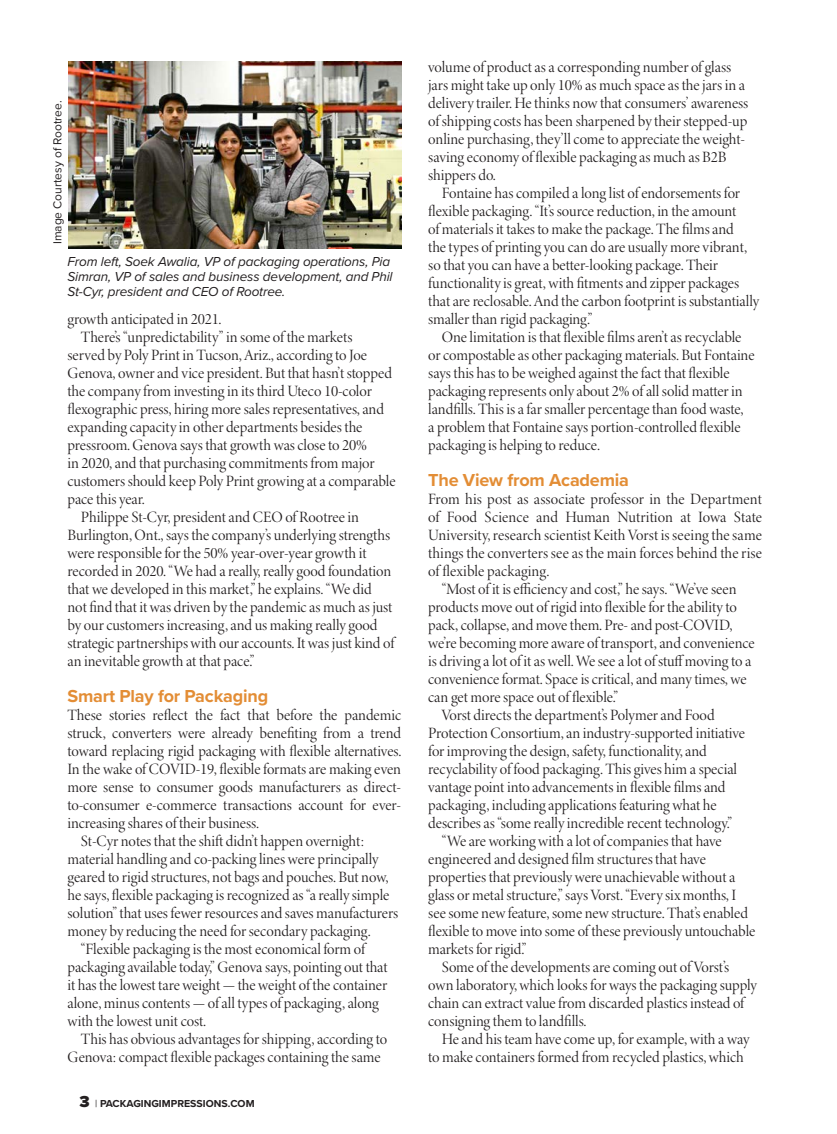
<style>
.page{position:relative;width:837px;height:1134px;background:#fff}
.page>*{position:absolute;margin:0;border:0;box-sizing:border-box;transform-origin:0 0}
.PKI_Feature_SubHead{font:700 18px "Proxima Nova";letter-spacing:-.01em;color:#e38d35}
.PKI_Feature_Body{font:15.75px/18px "Minion 3 Display";letter-spacing:-.005em;color:#231f20}
.PKI_Feature_ParaNoIn{font:15.75px/18px "Minion 3 Display";color:#231f20;text-align:justify}
.t1{font:italic 13.5px/15px "Proxima Nova";letter-spacing:-.01em;color:#231f20}
.t2{font:12px "Proxima Nova";color:#231f20}
.t3{font:700 10.5px "Proxima Nova";color:#231f20}
.s1{font-weight:900;font-size:16.5px}
.s2{font-weight:400}
</style>
<div class="page">
<img style="left:69px;top:62px;width:333px;height:186px">
<p class="t2" style="left:48px;top:244px;width:145px;rotate:-90deg">Image Courtesy of Rootree.</p>
<p class="t1" style="left:68px;top:253px;width:327px">From left, Soek Awalia, VP of packaging operations, Pia<br>Simran, VP of sales and business development, and Phil<br>St-Cyr, president and CEO of Rootree.</p>
<p class="PKI_Feature_Body" style="left:68px;top:310px;width:155px">growth anticipated in 2021.</p>
<p class="PKI_Feature_Body" style="left:68px;top:328px;width:330px;text-indent:13px">There’s “unpredictability” in some of the markets<br>served by Poly Print in Tucson, Ariz., according to Joe Genova, owner and vice president. But that hasn’t stopped the company from investing in its third Uteco 10-color flexographic press, hiring more sales representatives, and expanding capacity in other departments besides the pressroom. Genova says that growth was close to 20%<br>in 2020, and that purchasing commitments from major customers should keep Poly Print growing at a comparable pace this year.</p>
<p class="PKI_Feature_Body" style="left:68px;top:508px;width:328px;text-indent:13px">Philippe St-Cyr, president and CEO of Rootree in Burlington, Ont., says the company’s underlying strengths were responsible for the 50% year-over-year growth it recorded in 2020. “We had a really, really good foundation that we developed in this market,” he explains. “We did not find that it was driven by the pandemic as much as just by our customers increasing, and us making really good strategic partnerships with our accounts. It was just kind of an inevitable growth at that pace.”</p>
<p class="PKI_Feature_SubHead" style="left:68px;top:683px;width:202px">Smart Play for Packaging</p>
<p class="PKI_Feature_ParaNoIn" style="left:68px;top:706px;width:335px">These stories reflect the fact that before the pandemic struck, converters were already benefiting from a trend toward replacing rigid packaging with flexible alternatives.<br>In the wake of COVID-19, flexible formats are making even more sense to consumer goods manufacturers as direct&shy;to-consumer e-commerce transactions account for ever&shy;increasing shares of their business.</p>
<p class="PKI_Feature_Body" style="left:68px;top:832px;width:332px;text-indent:13px">St-Cyr notes that the shift didn’t happen overnight: material handling and co-packing lines were principally geared to rigid structures, not bags and pouches. But now, he says, flexible packaging is recognized as “a really simple solution” that uses fewer resources and saves manufacturers money by reducing the need for secondary packaging.</p>
<p class="PKI_Feature_Body" style="left:68px;top:940px;width:322px;text-indent:13px">“Flexible packaging is the most economical form of packaging available today,” Genova says, pointing out that it has the lowest tare weight — the weight of the container alone, minus contents — of all types of packaging, along with the lowest unit cost.</p>
<p class="PKI_Feature_Body" style="left:68px;top:1030px;width:321px;text-indent:13px">This has obvious advantages for shipping, according to<br>Genova: compact flexible packages containing the same</p>
<p class="t3" style="left:80px;top:1096px;width:177px"><span class="s1">3</span> <span class="s2">|</span> PACKAGINGIMPRESSIONS.COM</p>
<p class="PKI_Feature_Body" style="left:428px;top:58px;width:322px">volume of product as a corresponding number of glass jars might take up only 10% as much space as the jars in a delivery trailer. He thinks now that consumers’ awareness of shipping costs has been sharpened by their stepped-up online purchasing, they’ll come to appreciate the weight&shy;saving economy of flexible packaging as much as B2B shippers do.</p>
<p class="PKI_Feature_Body" style="left:428px;top:184px;width:333px;text-indent:13px">Fontaine has compiled a long list of endorsements for flexible packaging. “It’s source reduction, in the amount<br>of materials it takes to make the package. The films and<br>the types of printing you can do are usually more vibrant, so that you can have a better-looking package. Their functionality is great, with fitments and zipper packages that are reclosable. And the carbon footprint is substantially smaller than rigid packaging.”</p>
<p class="PKI_Feature_Body" style="left:428px;top:328px;width:328px;text-indent:13px">One limitation is that flexible films aren’t as recyclable or compostable as other packaging materials. But Fontaine says this has to be weighed against the fact that flexible packaging represents only about 2% of all solid matter in landfills. This is a far smaller percentage than food waste,<br>a problem that Fontaine says portion-controlled flexible packaging is helping to reduce.</p>
<p class="PKI_Feature_SubHead" style="left:428px;top:467px;width:202px">The View from Academia</p>
<p class="PKI_Feature_ParaNoIn" style="left:428px;top:490px;width:335px">From his post as associate professor in the Department of Food Science and Human Nutrition at Iowa State University, research scientist Keith Vorst is seeing the same things the converters see as the main forces behind the rise of flexible packaging.</p>
<p class="PKI_Feature_Body" style="left:428px;top:580px;width:328px;text-indent:13px">“Most of it is efficiency and cost,” he says. “We’ve seen products move out of rigid into flexible for the ability to pack, collapse, and move them. Pre- and post-COVID, we’re becoming more aware of transport, and convenience is driving a lot of it as well. We see a lot of stuff moving to a convenience format. Space is critical, and many times, we can get more space out of flexible.”</p>
<p class="PKI_Feature_Body" style="left:428px;top:706px;width:318px;text-indent:13px">Vorst directs the department’s Polymer and Food Protection Consortium, an industry-supported initiative for improving the design, safety, functionality, and recyclability of food packaging. This gives him a special vantage point into advancements in flexible films and packaging, including applications featuring what he describes as “some really incredible recent technology.”</p>
<p class="PKI_Feature_Body" style="left:428px;top:832px;width:329px;text-indent:13px">“We are working with a lot of companies that have engineered and designed film structures that have properties that previously were unachievable without a glass or metal structure,” says Vorst. “Every six months, I see some new feature, some new structure. That’s enabled flexible to move into some of these previously untouchable markets for rigid.”</p>
<p class="PKI_Feature_Body" style="left:428px;top:958px;width:330px;text-indent:13px">Some of the developments are coming out of Vorst’s own laboratory, which looks for ways the packaging supply chain can extract value from discarded plastics instead of consigning them to landfills.</p>
<p class="PKI_Feature_Body" style="left:428px;top:1030px;width:323px;text-indent:13px">He and his team have come up, for example, with a way to make containers formed from recycled plastics, which</p>
</div>
